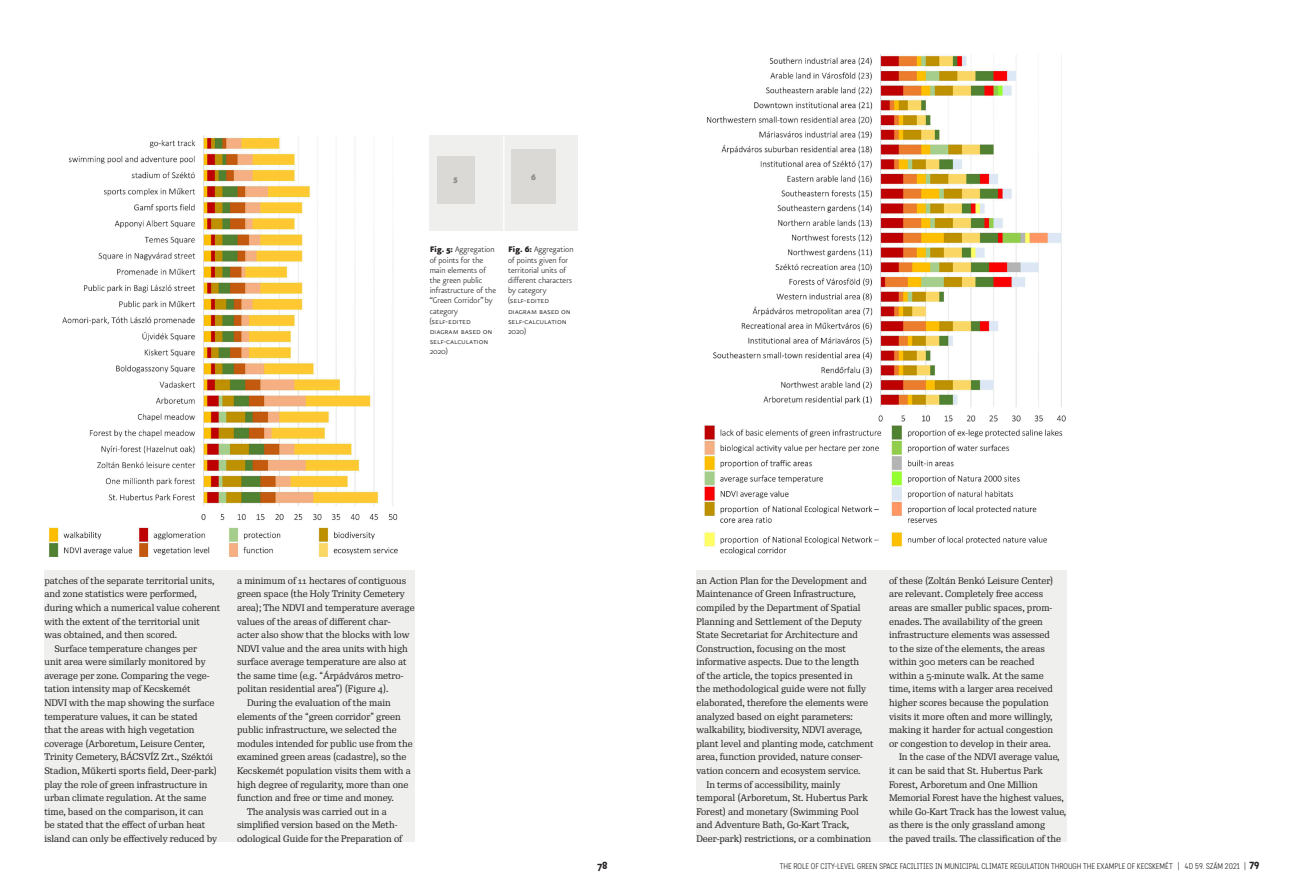
<style>
.page{position:relative;width:1304px;height:896px;background:#fff}
.page>*{position:absolute;margin:0;border:0;box-sizing:border-box;transform-origin:0 0}
.t1{font:500 10px "Katarine Std";color:#231f20}
.Copyright{font:300 9.6px/10.2px "Eureka Sans Pro";letter-spacing:-.01em;color:#231f20}
.Icon_Nums{font:900 9.6px "Eureka Sans Pro";color:#8c8881}
.t2{font:9.2px/13.6px "Re Public Std";letter-spacing:-.005em;color:#231f20}
.t3{font:300 8px "Katarine Std";color:#231f20}
.s1{font-weight:900}
.s2{font-weight:500;font-size:10px}
</style>
<div class="page">
<div style="left:44px;top:570px;width:371px;height:272px;background:#efefed"></div>
<div style="left:696px;top:570px;width:371px;height:272px;background:#efefed"></div>
<img style="left:49px;top:136px;width:349px;height:421px">
<img style="left:704px;top:54px;width:362px;height:501px">
<div style="left:430px;top:136px;width:148px;height:95px;background:#efefed"></div>
<hr style="left:503px;top:136px;width:1px;height:95px;background:#fff">
<div style="left:437px;top:156px;width:37px;height:48px;background:#dbd9d6"></div>
<div style="left:511px;top:149px;width:45px;height:55px;background:#dbd9d6"></div>
<p class="Icon_Nums" style="left:454px;top:175px;width:6px">5</p>
<p class="Icon_Nums" style="left:531px;top:172px;width:6px">6</p>
<p class="Copyright" style="left:430px;top:245px;width:68px"><span class="s1">Fig. 5:</span> Aggregation of points for the main elements of the green public infrastructure of the “Green Corridor” by category</p>
<p class="Copyright" style="left:430px;top:316px;width:64px">(self-edited diagram based on self-calculation<br>2020)</p>
<p class="Copyright" style="left:508px;top:245px;width:67px"><span class="s1">Fig. 6:</span> Aggregation of points given for territorial units of different characters by category</p>
<p class="Copyright" style="left:508px;top:296px;width:64px">(self-edited diagram based on self-calculation<br>2020)</p>
<p class="t2" style="left:44px;top:574px;width:177px">patches of the separate territorial units, and zone statistics were performed, during which a numerical value coherent with the extent of the territorial unit<br>was obtained, and then scored.</p>
<p class="t2" style="left:44px;top:642px;width:174px;text-indent:10px">Surface temperature changes per<br>unit area were similarly monitored by average per zone. Comparing the vege&shy;tation intensity map of Kecskemét<br>NDVI with the map showing the surface temperature values, it can be stated that the areas with high vegetation coverage (Arboretum, Leisure Center, Trinity Cemetery, BÁCSVÍZ Zrt., Széktói Stadion, Műkerti sports field, Deer-park) play the role of green infrastructure in urban climate regulation. At the same time, based on the comparison, it can<br>be stated that the effect of urban heat island can only be effectively reduced by</p>
<p class="t2" style="left:237px;top:574px;width:179px">a minimum of 11 hectares of contiguous green space (the Holy Trinity Cemetery area); The NDVI and temperature average values of the areas of different char&shy;acter also show that the blocks with low NDVI value and the area units with high surface average temperature are also at the same time (e.g. “Árpádváros metro&shy;politan residential area”) (Figure 4).</p>
<p class="t2" style="left:237px;top:696px;width:177px;text-indent:10px">During the evaluation of the main elements of the “green corridor” green public infrastructure, we selected the modules intended for public use from the examined green areas (cadastre), so the Kecskemét population visits them with a high degree of regularity, more than one function and free or time and money.</p>
<p class="t2" style="left:237px;top:804px;width:167px;text-align:center">The analysis was carried out in a simplified version based on the Meth&shy;odological Guide for the Preparation of</p>
<p class="t2" style="left:696px;top:574px;width:179px">an Action Plan for the Development and Maintenance of Green Infrastructure, compiled by the Department of Spatial Planning and Settlement of the Deputy State Secretariat for Architecture and Construction, focusing on the most informative aspects. Due to the length<br>of the article, the topics presented in<br>the methodological guide were not fully elaborated, therefore the elements were analyzed based on eight parameters: walkability, biodiversity, NDVI average, plant level and planting mode, catchment area, function provided, nature conser&shy;vation concern and ecosystem service.</p>
<p class="t2" style="left:696px;top:777px;width:176px;text-indent:10px">In terms of accessibility, mainly temporal (Arboretum, St. Hubertus Park Forest) and monetary (Swimming Pool and Adventure Bath, Go-Kart Track, Deer-park) restrictions, or a combination</p>
<p class="t2" style="left:889px;top:574px;width:166px">of these (Zoltán Benkó Leisure Center) are relevant. Completely free access areas are smaller public spaces, prom&shy;enades. The availability of the green infrastructure elements was assessed to the size of the elements, the areas within 300 meters can be reached within a 5-minute walk. At the same time, items with a larger area received higher scores because the population visits it more often and more willingly, making it harder for actual congestion or congestion to develop in their area.</p>
<p class="t2" style="left:889px;top:750px;width:179px;text-indent:10px">In the case of the NDVI average value, it can be said that St. Hubertus Park Forest, Arboretum and One Million Memorial Forest have the highest values, while Go-Kart Track has the lowest value, as there is the only grassland among<br>the paved trails. The classification of the</p>
<p class="t1" style="left:597px;top:858px;width:12px">78</p>
<p class="t3" style="left:780px;top:861px;width:481px">THE ROLE OF CITY-LEVEL GREEN SPACE FACILITIES IN MUNICIPAL CLIMATE REGULATION THROUGH THE EXAMPLE OF KECSKEMÉT | 4D 59. SZÁM 2021 | <span class="s2">79</span></p>
</div>
